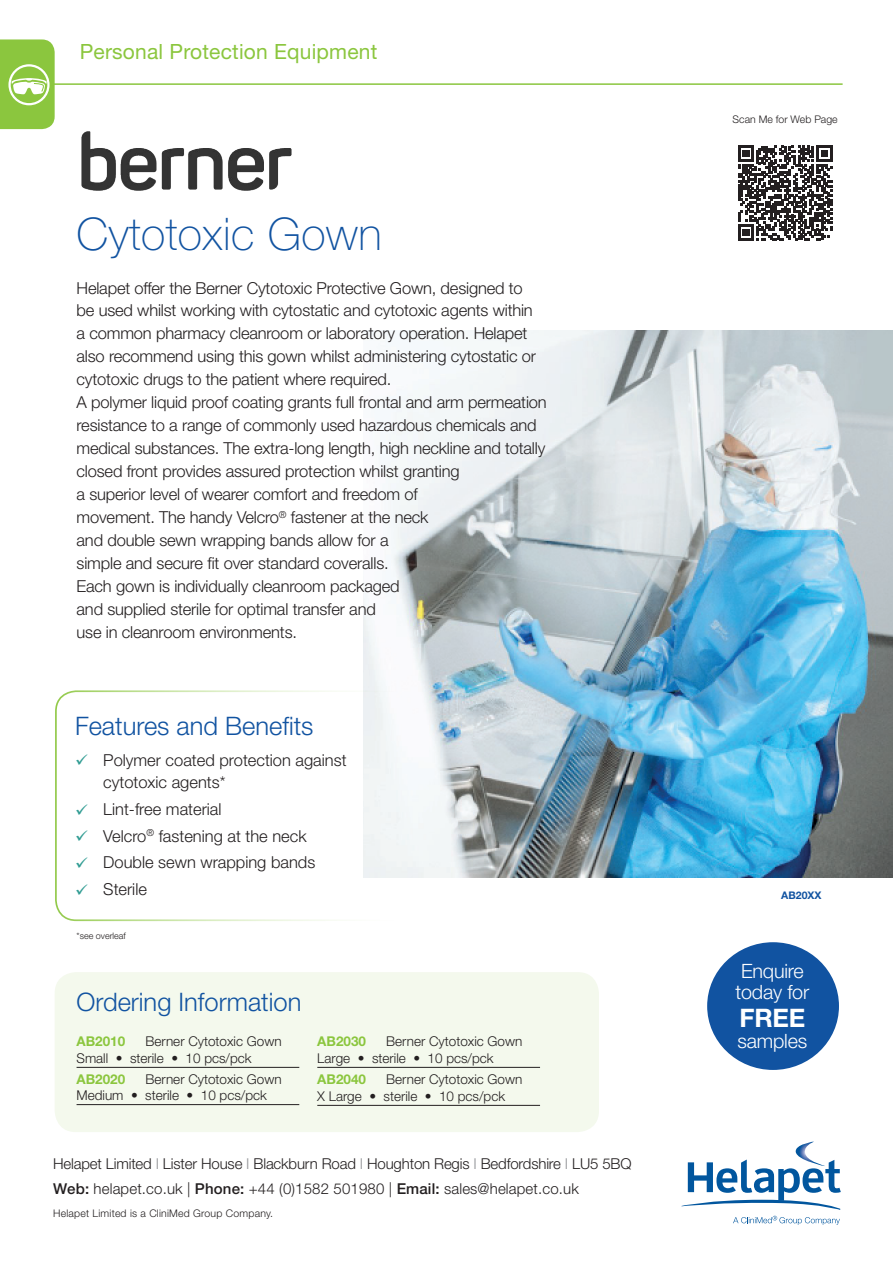
<style>
.page{position:relative;width:893px;height:1263px;background:#fff}
.page>*{position:absolute;margin:0;border:0;box-sizing:border-box;transform-origin:0 0}
.t1{font:100 45px "Helvetica Neue LT Std";letter-spacing:.01em;color:#1153a1}
.t2{font:300 25.5px "Helvetica Neue LT Std";color:#1153a1}
.t3{font:700 25.5px "Helvetica Neue LT Std";color:#fff}
.t4{font:21px "Helvetica Neue LT Std";letter-spacing:.01em;color:#8bc63e}
.t5{font:300 19.8px/21px "Helvetica Neue LT Std";letter-spacing:-.01em;color:#fff}
.t6{font:300 16.5px/23px "Helvetica Neue LT Std";letter-spacing:-.01em;color:#231f20}
.t7{font:300 15px/25.5px "Helvetica Neue LT Std";letter-spacing:-.01em;color:#231f20}
.t8{font:300 13.5px/16.5px "Helvetica Neue LT Std";color:#231f20}
.t9{font:700 13.5px "Helvetica Neue LT Std";color:#8bc63e}
.t10{font:300 10.5px "Helvetica Neue LT Std";letter-spacing:.02em;color:#231f20}
.t11{font:300 10.5px "Helvetica Neue LT Std";color:#231f20}
.t12{font:700 10.5px "Helvetica Neue LT Std";color:#1153a1}
.t13{font:300 9px "Helvetica Neue LT Std";color:#231f20}
.s1{color:#329d94}
.s2{color:#939598}
.s3{font-weight:500}
</style>
<div class="page">
<img style="left:363px;top:331px;width:530px;height:546px">
<svg style="left:681px;top:1141px;width:160px;height:69px"></svg>
<svg style="left:733px;top:1216px;width:107px;height:9px"></svg>
<div style="left:55px;top:972px;width:544px;height:160px;background:#f4f9ed;border-radius:21px"></div>
<div style="left:56px;top:691px;width:361px;height:229px;background:#fff;border-radius:20px"></div>
<div style="left:55px;top:690px;width:363px;height:231px;border:2px solid #8bc63e;border-radius:20px"></div>
<svg style="left:55px;top:718px;width:476px;height:176px"></svg>
<svg style="left:738px;top:146px;width:94px;height:94px"></svg>
<div style="left:707px;top:942px;width:132px;height:128px;background:#1153a1;border-radius:50%"></div>
<hr style="left:39px;top:83px;width:804px;height:2px;background:#8bc63e">
<svg style="left:0;top:39px;width:55px;height:90px;background:#99cd56"></svg>
<div style="left:8px;top:64px;width:42px;height:41px;border:2px solid #fff;border-radius:50%"></div>
<hr style="left:77px;top:1067px;width:222px;height:1px;background:#231f20">
<hr style="left:77px;top:1104px;width:222px;height:1px;background:#231f20">
<hr style="left:317px;top:1067px;width:223px;height:1px;background:#231f20">
<hr style="left:317px;top:1105px;width:223px;height:1px;background:#231f20">
<img style="left:81px;top:131px;width:211px;height:60px">
<p class="t4" style="left:80px;top:39px;width:299px">Personal Protection Equipment</p>
<h1 class="t1" style="left:77px;top:208px;width:307px">Cytotoxic Gown</h1>
<p class="t6" style="left:77px;top:276px;width:472px">Helapet offer the Berner Cytotoxic Protective Gown, designed to<br>be used whilst working with cytostatic and cytotoxic agents within<br>a common pharmacy cleanroom or laboratory operation. Helapet also recommend using this gown whilst administering cytostatic or cytotoxic drugs to the patient where required.<br>A polymer liquid proof coating grants full frontal and arm permeation resistance to a range of commonly used hazardous chemicals and medical substances. The extra-long length, high neckline and totally closed front provides assured protection whilst granting<br>a superior level of wearer comfort and freedom of<br>movement. The handy Velcro<sup>®</sup> fastener at the neck<br>and double sewn wrapping bands allow for a<br>simple and secure fit over standard coveralls.<br>Each gown is individually cleanroom packaged<br>and supplied sterile for optimal transfer and<br>use in cleanroom environments.</p>
<h2 class="t2" style="left:75px;top:710px;width:240px">Features and Benefits</h2>
<p class="t6" style="left:103px;top:748px;width:245px;line-height:22.5px;text-indent:-28px"><span class="s1">✓</span> Polymer coated protection against cytotoxic agents*</p>
<p class="t6" style="left:75px;top:797px;width:148px"><span class="s1">✓</span> Lint-free material</p>
<p class="t6" style="left:75px;top:824px;width:233px"><span class="s1">✓</span> Velcro<sup>®</sup> fastening at the neck</p>
<p class="t6" style="left:75px;top:851px;width:242px"><span class="s1">✓</span> Double sewn wrapping bands</p>
<p class="t6" style="left:75px;top:877px;width:73px"><span class="s1">✓</span> Sterile</p>
<p class="t13" style="left:77px;top:930px;width:51px">*see overleaf</p>
<h2 class="t2" style="left:77px;top:986px;width:226px">Ordering Information</h2>
<p class="t8" style="left:77px;top:1033px;width:207px;text-indent:69px">Berner Cytotoxic Gown<br>Small • sterile • 10 pcs/pck</p>
<p class="t9" style="left:77px;top:1070px;width:50px">AB2020</p>
<p class="t9" style="left:77px;top:1033px;width:50px">AB2010</p>
<p class="t8" style="left:77px;top:1070px;width:207px;text-indent:69px">Berner Cytotoxic Gown<br>Medium • sterile • 10 pcs/pck</p>
<p class="t8" style="left:317px;top:1033px;width:207px;text-indent:69px">Berner Cytotoxic Gown<br>Large • sterile • 10 pcs/pck</p>
<p class="t9" style="left:317px;top:1070px;width:50px">AB2040</p>
<p class="t9" style="left:317px;top:1033px;width:50px">AB2030</p>
<p class="t8" style="left:317px;top:1070px;width:207px;line-height:17.2px;text-indent:69px">Berner Cytotoxic Gown<br>X Large • sterile • 10 pcs/pck</p>
<p class="t7" style="left:53px;top:1150px;width:580px">Helapet Limited <span class="s2">I</span> Lister House <span class="s2">I</span> Blackburn Road <span class="s2">I</span> Houghton Regis <span class="s2">I</span> Bedfordshire <span class="s2">I</span> LU5 5BQ<br><span class="s3">Web:</span> helapet.co.uk | <span class="s3">Phone:</span> +44 (0)1582 501980 | <span class="s3">Email:</span> sales@helapet.co.uk</p>
<p class="t10" style="left:53px;top:1207px;width:222px">Helapet Limited is a CliniMed Group Company.</p>
<p class="t11" style="left:733px;top:113px;width:107px">Scan Me for Web Page</p>
<p class="t12" style="left:781px;top:889px;width:42px">AB20XX</p>
<p class="t5" style="left:736px;top:960px;width:75px">Enquire today for</p>
<h2 class="t3" style="left:739px;top:1002px;width:67px">FREE</h2>
<p class="t5" style="left:738px;top:1030px;width:71px">samples</p>
</div>
